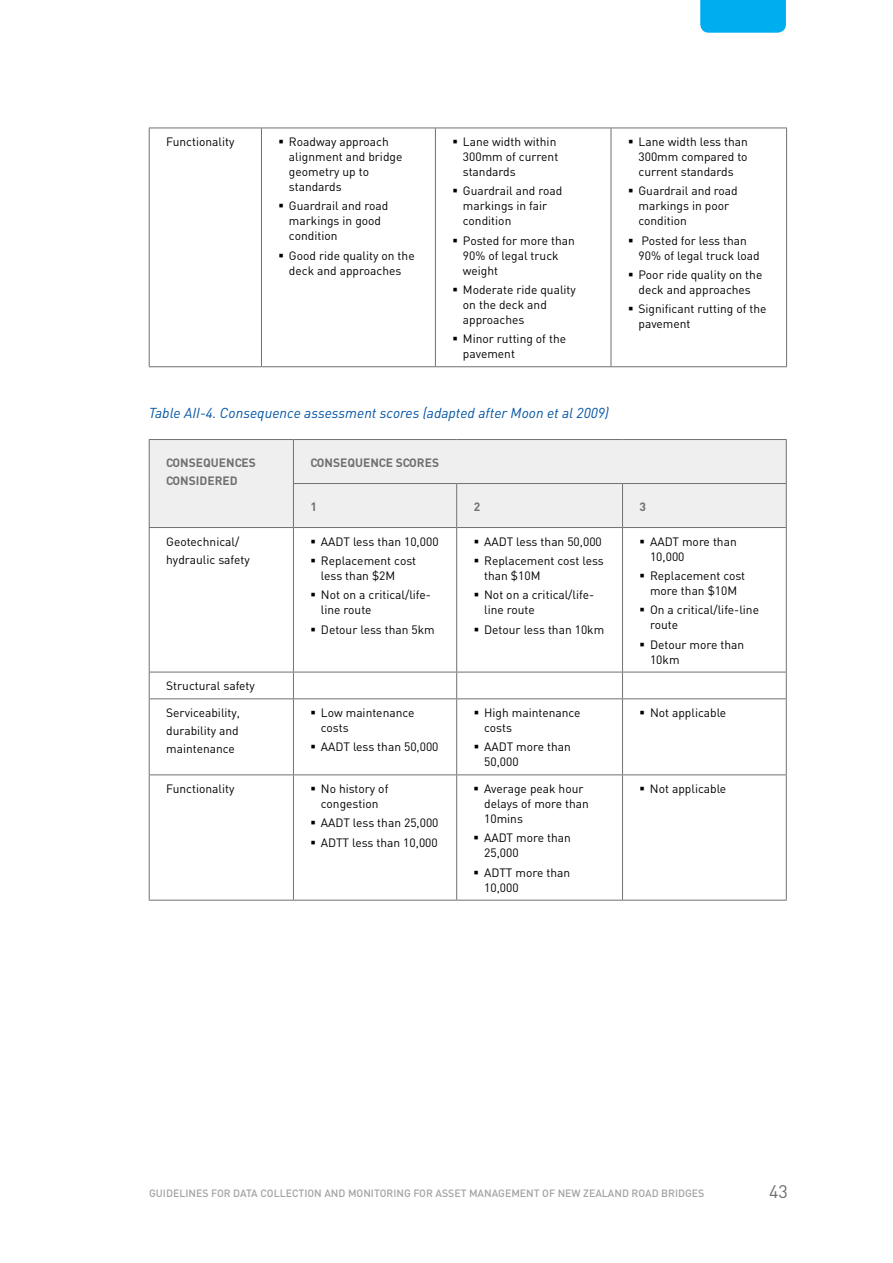
<style>
.page{position:relative;width:893px;height:1263px;background:#fff}
.page>*{position:absolute;margin:0;border:0;box-sizing:border-box;transform-origin:0 0}
.t1{font:18px "DIN";color:#6d6e71}
.t2{font:italic 14.25px "DIN";color:#0054a4}
.t3{font:12px/15px "DIN";color:#000}
.t4{font:700 12px/18px "DIN";color:#717073}
.t5{font:500 10.5px "DIN";color:#a3a2a4}
</style>
<div class="page">
<div style="left:700px;top:0;width:86px;height:33px;background:#00aeef"></div>
<hr style="left:149px;top:128px;width:112px;height:1px;background:#717073">
<hr style="left:261px;top:128px;width:174px;height:1px;background:#717073">
<hr style="left:261px;top:128px;width:1px;height:238px;background:#717073">
<hr style="left:435px;top:128px;width:176px;height:1px;background:#717073">
<hr style="left:435px;top:128px;width:1px;height:238px;background:#717073">
<hr style="left:611px;top:128px;width:176px;height:1px;background:#717073">
<hr style="left:611px;top:128px;width:1px;height:238px;background:#717073">
<hr style="left:149px;top:128px;width:1px;height:238px;background:#717073">
<hr style="left:786px;top:128px;width:1px;height:238px;background:#717073">
<hr style="left:149px;top:366px;width:112px;height:1px;background:#717073">
<hr style="left:261px;top:366px;width:174px;height:1px;background:#717073">
<hr style="left:435px;top:366px;width:176px;height:1px;background:#717073">
<hr style="left:611px;top:366px;width:176px;height:1px;background:#717073">
<div style="left:150px;top:440px;width:636px;height:87px;background:#efefef"></div>
<hr style="left:456px;top:484px;width:1px;height:43px;background:#717073">
<hr style="left:622px;top:484px;width:1px;height:43px;background:#717073">
<hr style="left:293px;top:528px;width:1px;height:144px;background:#717073">
<hr style="left:456px;top:528px;width:1px;height:144px;background:#717073">
<hr style="left:622px;top:528px;width:1px;height:144px;background:#717073">
<hr style="left:149px;top:672px;width:144px;height:1px;background:#717073">
<hr style="left:293px;top:672px;width:164px;height:1px;background:#717073">
<svg style="left:293px;top:672px;width:1px;height:26px"></svg>
<hr style="left:457px;top:672px;width:165px;height:1px;background:#717073">
<svg style="left:456px;top:672px;width:1px;height:26px"></svg>
<hr style="left:622px;top:672px;width:165px;height:1px;background:#717073">
<svg style="left:622px;top:672px;width:1px;height:26px"></svg>
<hr style="left:149px;top:698px;width:144px;height:1px;background:#717073">
<hr style="left:293px;top:698px;width:164px;height:1px;background:#717073">
<hr style="left:293px;top:699px;width:1px;height:75px;background:#717073">
<hr style="left:457px;top:698px;width:165px;height:1px;background:#717073">
<hr style="left:456px;top:699px;width:1px;height:75px;background:#717073">
<hr style="left:622px;top:698px;width:165px;height:1px;background:#717073">
<hr style="left:622px;top:699px;width:1px;height:75px;background:#717073">
<hr style="left:149px;top:774px;width:144px;height:1px;background:#717073">
<hr style="left:293px;top:774px;width:164px;height:1px;background:#717073">
<hr style="left:293px;top:775px;width:1px;height:125px;background:#717073">
<hr style="left:457px;top:774px;width:165px;height:1px;background:#717073">
<hr style="left:456px;top:775px;width:1px;height:125px;background:#717073">
<hr style="left:622px;top:774px;width:165px;height:1px;background:#717073">
<hr style="left:622px;top:775px;width:1px;height:125px;background:#717073">
<hr style="left:149px;top:528px;width:1px;height:144px;background:#717073">
<hr style="left:786px;top:528px;width:1px;height:144px;background:#717073">
<svg style="left:149px;top:672px;width:1px;height:26px"></svg>
<svg style="left:786px;top:672px;width:1px;height:26px"></svg>
<hr style="left:149px;top:699px;width:1px;height:75px;background:#717073">
<hr style="left:786px;top:699px;width:1px;height:75px;background:#717073">
<hr style="left:149px;top:775px;width:1px;height:125px;background:#717073">
<hr style="left:786px;top:775px;width:1px;height:125px;background:#717073">
<hr style="left:149px;top:900px;width:144px;height:1px;background:#717073">
<hr style="left:293px;top:900px;width:164px;height:1px;background:#717073">
<hr style="left:457px;top:900px;width:165px;height:1px;background:#717073">
<hr style="left:622px;top:900px;width:165px;height:1px;background:#717073">
<hr style="left:293px;top:483px;width:164px;height:1px;background:#717073">
<hr style="left:457px;top:483px;width:165px;height:1px;background:#717073">
<hr style="left:622px;top:483px;width:165px;height:1px;background:#717073">
<hr style="left:293px;top:440px;width:1px;height:43px;background:#717073">
<hr style="left:293px;top:484px;width:1px;height:43px;background:#717073">
<hr style="left:149px;top:439px;width:144px;height:1px;background:#717073">
<hr style="left:149px;top:440px;width:1px;height:43px;background:#717073">
<hr style="left:293px;top:439px;width:164px;height:1px;background:#717073">
<hr style="left:457px;top:439px;width:165px;height:1px;background:#717073">
<hr style="left:622px;top:439px;width:165px;height:1px;background:#717073">
<hr style="left:786px;top:440px;width:1px;height:43px;background:#717073">
<hr style="left:149px;top:483px;width:1px;height:44px;background:#717073">
<hr style="left:786px;top:484px;width:1px;height:43px;background:#717073">
<hr style="left:149px;top:527px;width:144px;height:1px;background:#717073">
<hr style="left:293px;top:527px;width:164px;height:1px;background:#717073">
<hr style="left:457px;top:527px;width:165px;height:1px;background:#717073">
<hr style="left:622px;top:527px;width:165px;height:1px;background:#717073">
<p class="t3" style="left:166px;top:134px;width:70px">Functionality</p>
<p class="t3" style="left:289px;top:134px;width:115px">Roadway approach alignment and bridge geometry up to standards</p>
<p class="t3" style="left:289px;top:198px;width:101px">Guardrail and road markings in good condition</p>
<p class="t3" style="left:289px;top:248px;width:127px">Good ride quality on the deck and approaches</p>
<p class="t3" style="left:463px;top:134px;width:97px">Lane width within<br>300mm of current standards</p>
<p class="t3" style="left:463px;top:183px;width:101px">Guardrail and road markings in fair condition</p>
<p class="t3" style="left:463px;top:233px;width:114px">Posted for more than<br>90% of legal truck weight</p>
<p class="t3" style="left:463px;top:282px;width:115px">Moderate ride quality on the deck and approaches</p>
<p class="t3" style="left:463px;top:331px;width:105px">Minor rutting of the pavement</p>
<p class="t3" style="left:638px;top:134px;width:111px;text-align:justify">Lane width less than 300mm compared to current standards</p>
<p class="t3" style="left:638px;top:183px;width:101px">Guardrail and road markings in poor condition</p>
<p class="t3" style="left:638px;top:233px;width:123px">Posted for less than<br>90% of legal truck load</p>
<p class="t3" style="left:638px;top:267px;width:125px">Poor ride quality on the deck and approaches</p>
<p class="t3" style="left:638px;top:301px;width:130px">Significant rutting of the pavement</p>
<p class="t2" style="left:149px;top:404px;width:462px">Table AII-4. Consequence assessment scores (adapted after Moon et al 2009)</p>
<p class="t4" style="left:166px;top:453px;width:91px">CONSEQUENCES<br>CONSIDERED</p>
<p class="t4" style="left:310px;top:453px;width:130px">CONSEQUENCE SCORES</p>
<p class="t4" style="left:310px;top:497px;width:8px">1</p>
<p class="t4" style="left:474px;top:497px;width:8px">2</p>
<p class="t4" style="left:640px;top:497px;width:8px">3</p>
<p class="t3" style="left:166px;top:532px;width:85px;line-height:18px">Geotechnical/ hydraulic safety</p>
<p class="t3" style="left:321px;top:532px;width:119px;line-height:19.2px">AADT less than 10,000<br>Replacement cost</p>
<p class="t3" style="left:321px;top:566px;width:111px;line-height:19.2px">less than $2M<br>Not on a critical/life-</p>
<p class="t3" style="left:321px;top:600px;width:115px;line-height:19.2px">line route<br>Detour less than 5km</p>
<p class="t3" style="left:484px;top:532px;width:121px;line-height:19.2px">AADT less than 50,000<br>Replacement cost less</p>
<p class="t3" style="left:484px;top:566px;width:111px;line-height:19.2px">than $10M<br>Not on a critical/life-</p>
<p class="t3" style="left:484px;top:600px;width:122px;line-height:19.2px">line route<br>Detour less than 10km</p>
<p class="t3" style="left:650px;top:534px;width:88px">AADT more than<br>10,000</p>
<p class="t3" style="left:650px;top:568px;width:97px">Replacement cost more than $10M</p>
<p class="t3" style="left:650px;top:602px;width:111px">On a critical/life-line route</p>
<p class="t3" style="left:650px;top:636px;width:96px">Detour more than<br>10km</p>
<p class="t3" style="left:166px;top:678px;width:90px">Structural safety</p>
<p class="t3" style="left:166px;top:703px;width:75px;line-height:18px;text-align:justify">Serviceability, durability and maintenance</p>
<p class="t3" style="left:321px;top:705px;width:95px">Low maintenance costs</p>
<p class="t3" style="left:321px;top:739px;width:119px">AADT less than 50,000</p>
<p class="t3" style="left:166px;top:781px;width:70px">Functionality</p>
<p class="t3" style="left:321px;top:781px;width:69px">No history of congestion</p>
<p class="t3" style="left:321px;top:813px;width:119px;line-height:19.2px">AADT less than 25,000<br>ADTT less than 10,000</p>
<p class="t3" style="left:484px;top:705px;width:98px">High maintenance costs</p>
<p class="t3" style="left:484px;top:739px;width:88px">AADT more than<br>50,000</p>
<p class="t3" style="left:484px;top:781px;width:106px">Average peak hour delays of more than<br>10mins</p>
<p class="t3" style="left:484px;top:830px;width:88px">AADT more than<br>25,000</p>
<p class="t3" style="left:484px;top:864px;width:87px">ADTT more than<br>10,000</p>
<p class="t3" style="left:650px;top:705px;width:78px">Not applicable</p>
<p class="t3" style="left:650px;top:781px;width:78px">Not applicable</p>
<p class="t5" style="left:149px;top:1187px;width:233px">GUIDELINES FOR DATA COLLECTION AND MONITOR</p>
<p class="t5" style="left:393px;top:1187px;width:28px">ING FOR</p>
<p class="t5" style="left:435px;top:1187px;width:204px">ASSET MANAGEM ENT OF NEW ZEALAND ROA</p>
<p class="t5" style="left:652px;top:1187px;width:53px">D BRIDGES</p>
<h1 class="t1" style="left:769px;top:1180px;width:20px">43</h1>
</div>
